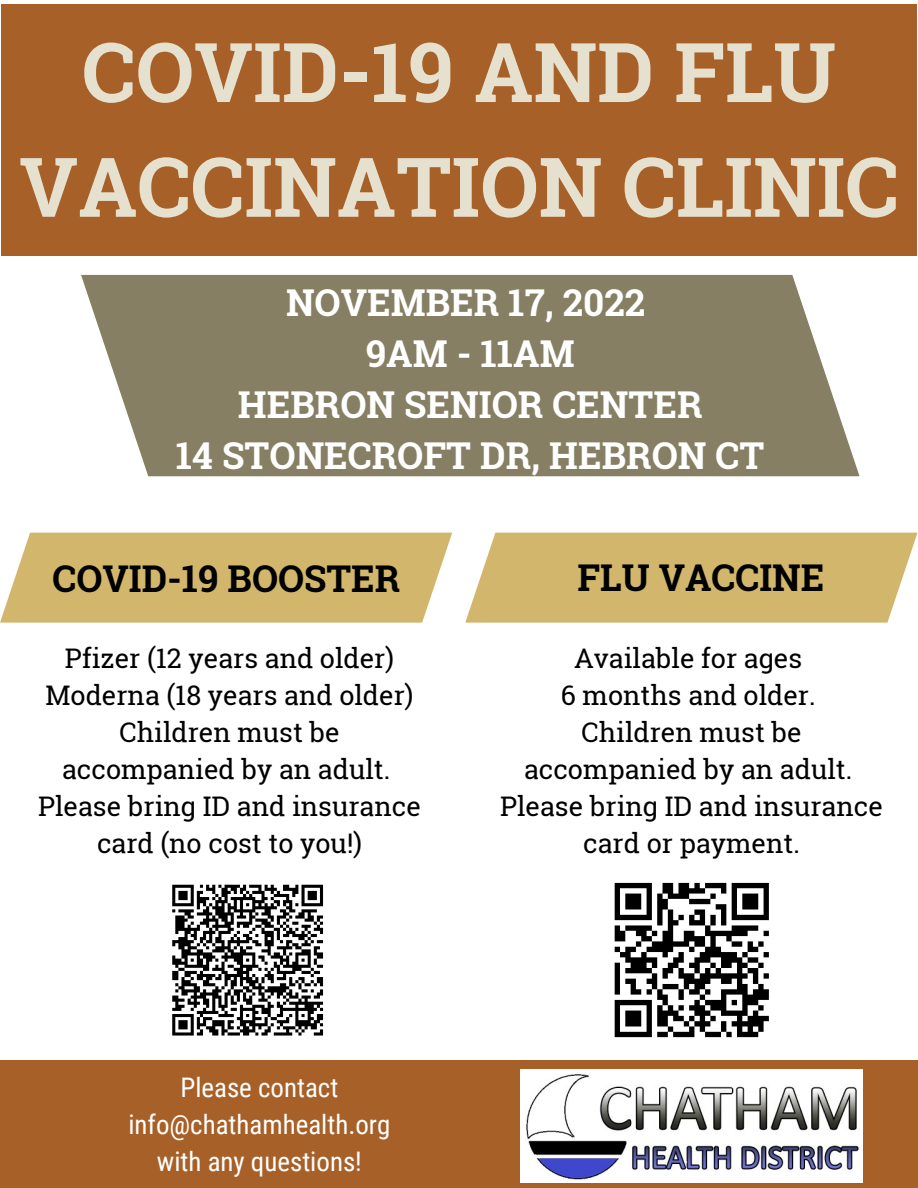
<style>
.page{position:relative;width:918px;height:1188px;background:#fff}
.page>*{position:absolute;margin:0;border:0;box-sizing:border-box;transform-origin:0 0}
.t1{font:700 82.5px/114.8px "Roboto Slab";color:#e6e0ce;text-align:center}
.t2{font:700 37.05px/51.2px "Roboto Slab";color:#fff;text-align:center}
.t3{font:700 36.9px "Roboto Slab";color:#000}
.t4{font:27px/37.2px "Roboto Slab";color:#000;text-align:center}
.t5{font:27px/37.2px "Roboto Condensed";color:#fff;text-align:center}
</style>
<div class="page">
<div style="left:1px;top:4px;width:916px;height:252px;background:#a76027"></div>
<svg style="left:81px;top:275px;width:779px;height:201px;background:#908971"></svg>
<div style="left:0;top:1060px;width:918px;height:128px;background:#a76027"></div>
<svg style="left:0;top:533px;width:452px;height:90px;background:#d4bb75"></svg>
<svg style="left:465px;top:533px;width:453px;height:90px;background:#d4bb75"></svg>
<img style="left:521px;top:1070px;width:342px;height:112px">
<svg style="left:172px;top:884px;width:152px;height:152px"></svg>
<svg style="left:614px;top:882px;width:155px;height:156px"></svg>
<h1 class="t1" style="left:19px;top:13px;width:881px">COVID-19 AND FLU<br>VACCINATION CLINIC</h1>
<h2 class="t2" style="left:176px;top:276px;width:590px">NOVEMBER 17, 2022<br>9AM - 11AM<br>HEBRON SENIOR CENTER<br>14 STONECROFT DR, HEBRON CT</h2>
<h3 class="t3" style="left:52px;top:553px;width:349px">COVID-19 BOOSTER</h3>
<h3 class="t3" style="left:577px;top:553px;width:248px">FLU VACCINE</h3>
<p class="t4" style="left:38px;top:638px;width:384px">Pfizer (12 years and older)<br>Moderna (18 years and older)<br>Children must be accompanied by an adult.<br>Please bring ID and insurance card (no cost to you!)</p>
<p class="t4" style="left:500px;top:638px;width:384px">Available for ages<br>6 months and older.<br>Children must be accompanied by an adult.<br>Please bring ID and insurance card or payment.</p>
<p class="t5" style="left:128px;top:1069px;width:264px">Please contact info@chathamhealth.org with any questions!</p>
</div>
